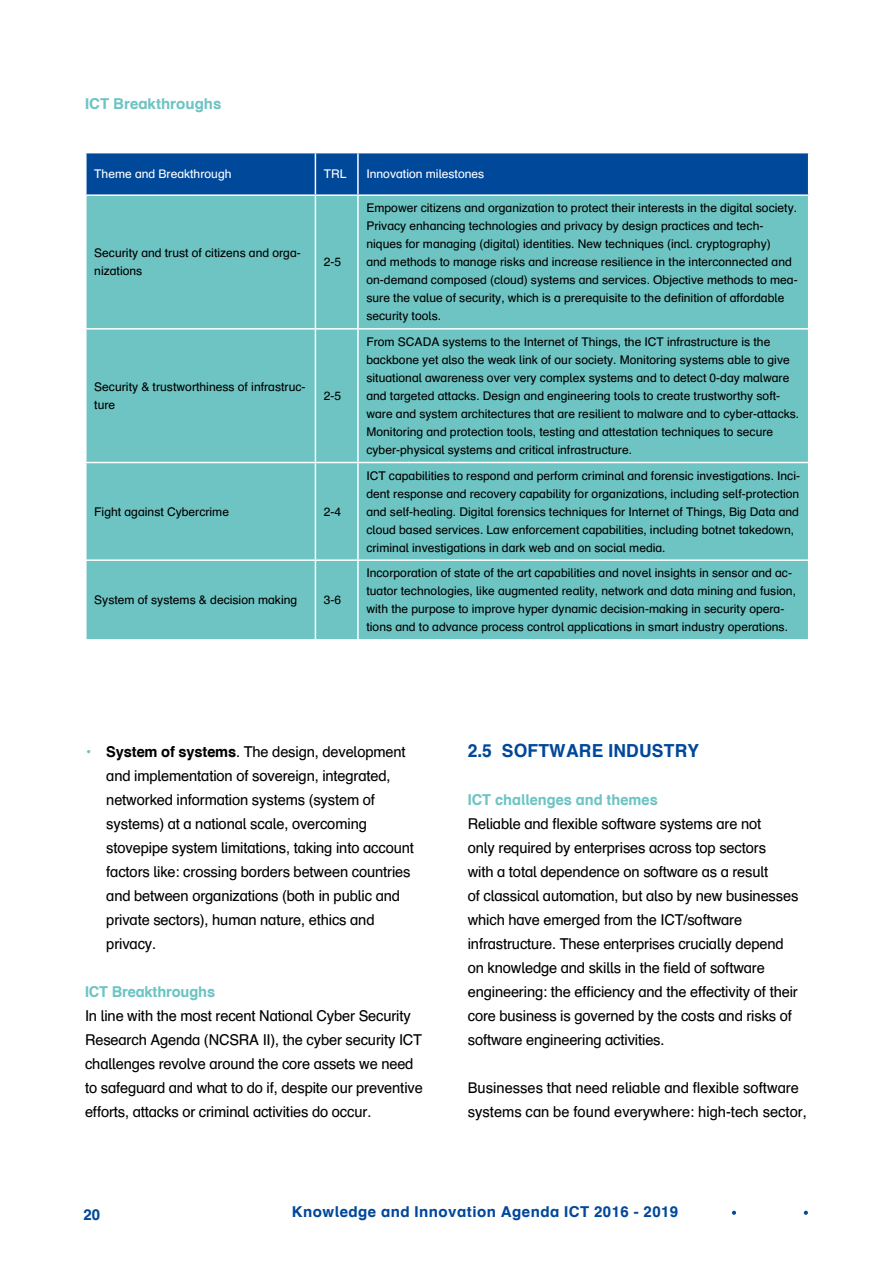
<style>
.page{position:relative;width:893px;height:1263px;background:#fff}
.page>*{position:absolute;margin:0;border:0;box-sizing:border-box;transform-origin:0 0}
.t1{font:700 18px "Schulbuch Nord";letter-spacing:.015em;color:#00489a}
.t2{font:15px/24px "Schulbuch Nord";letter-spacing:-.01em;color:#000}
.t3{font:700 15px "Schulbuch Nord";color:#6dc4c3}
.t4{font:700 15px "Schulbuch Nord";letter-spacing:.03em;color:#00489a}
.t5{font:12px/18px "Schulbuch Nord";color:#000}
.t6{font:12px "Schulbuch Nord";color:#fff}
.s1{color:#6dc4c3}
.s2{font-weight:700}
</style>
<div class="page">
<svg style="left:732px;top:1211px;width:4px;height:4px"></svg>
<svg style="left:804px;top:1211px;width:4px;height:4px"></svg>
<div style="left:87px;top:153px;width:721px;height:41px;background:#00489a"></div>
<div style="left:87px;top:196px;width:721px;height:443px;background:#6dc4c3"></div>
<hr style="left:315px;top:153px;width:1px;height:41px;background:#fff">
<hr style="left:357px;top:153px;width:2px;height:41px;background:#fff">
<hr style="left:315px;top:196px;width:1px;height:132px;background:#fff">
<hr style="left:357px;top:196px;width:2px;height:132px;background:#fff">
<hr style="left:85px;top:328px;width:230px;height:2px;background:#fff">
<hr style="left:315px;top:328px;width:43px;height:2px;background:#fff">
<hr style="left:315px;top:330px;width:1px;height:132px;background:#fff">
<hr style="left:358px;top:328px;width:451px;height:2px;background:#fff">
<hr style="left:357px;top:330px;width:2px;height:132px;background:#fff">
<hr style="left:85px;top:462px;width:230px;height:1px;background:#fff">
<hr style="left:315px;top:462px;width:43px;height:1px;background:#fff">
<hr style="left:315px;top:463px;width:1px;height:96px;background:#fff">
<hr style="left:358px;top:462px;width:451px;height:1px;background:#fff">
<hr style="left:357px;top:463px;width:2px;height:96px;background:#fff">
<hr style="left:85px;top:559px;width:230px;height:2px;background:#fff">
<hr style="left:315px;top:559px;width:43px;height:2px;background:#fff">
<hr style="left:315px;top:561px;width:1px;height:78px;background:#fff">
<hr style="left:358px;top:559px;width:451px;height:2px;background:#fff">
<hr style="left:357px;top:561px;width:2px;height:78px;background:#fff">
<p class="t3" style="left:85px;top:94px;width:138px">ICT Breakthroughs</p>
<p class="t6" style="left:94px;top:166px;width:139px">Theme and Breakthrough</p>
<p class="t6" style="left:324px;top:166px;width:24px">TRL</p>
<p class="t6" style="left:366px;top:166px;width:119px">Innovation milestones</p>
<p class="t5" style="left:94px;top:244px;width:208px">Security and trust of citizens and orga&shy;nizations</p>
<p class="t5" style="left:324px;top:253px;width:19px">2-5</p>
<p class="t5" style="left:94px;top:377px;width:213px">Security &amp; trustworthiness of infrastruc&shy;ture</p>
<p class="t5" style="left:324px;top:386px;width:19px">2-5</p>
<p class="t5" style="left:94px;top:502px;width:136px">Fight against Cybercrime</p>
<p class="t5" style="left:324px;top:502px;width:19px">2-4</p>
<p class="t5" style="left:94px;top:591px;width:205px">System of systems &amp; decision making</p>
<p class="t5" style="left:324px;top:591px;width:19px">3-6</p>
<p class="t5" style="left:366px;top:199px;width:433px">Empower citizens and organization to protect their interests in the digital society.<br>Privacy enhancing technologies and privacy by design practices and tech&shy;niques for managing (digital) identities. New techniques (incl. cryptography)<br>and methods to manage risks and increase resilience in the interconnected and on-demand composed (cloud) systems and services. Objective methods to mea&shy;sure the value of security, which is a prerequisite to the definition of affordable security tools.</p>
<p class="t5" style="left:366px;top:332px;width:434px">From SCADA systems to the Internet of Things, the ICT infrastructure is the backbone yet also the weak link of our society. Monitoring systems able to give situational awareness over very complex systems and to detect 0-day malware and targeted attacks. Design and engineering tools to create trustworthy soft&shy;ware and system architectures that are resilient to malware and to cyber-attacks.<br>Monitoring and protection tools, testing and attestation techniques to secure cyber-physical systems and critical infrastructure.</p>
<p class="t5" style="left:366px;top:466px;width:435px">ICT capabilities to respond and perform criminal and forensic investigations. Inci&shy;dent response and recovery capability for organizations, including self-protection and self-healing. Digital forensics techniques for Internet of Things, Big Data and cloud based services. Law enforcement capabilities, including botnet takedown, criminal investigations in dark web and on social media.</p>
<p class="t5" style="left:366px;top:564px;width:431px">Incorporation of state of the art capabilities and novel insights in sensor and ac&shy;tuator technologies, like augmented reality, network and data mining and fusion, with the purpose to improve hyper dynamic decision-making in security opera&shy;tions and to advance process control applications in smart industry operations.</p>
<p class="t2" style="left:106px;top:739px;width:309px;text-indent:-21px"><span class="s1">•</span> <span class="s2">System of systems</span>. The design, development and implementation of sovereign, integrated, networked information systems (system of systems) at a national scale, overcoming stovepipe system limitations, taking into account factors like: crossing borders between countries and between organizations (both in public and private sectors), human nature, ethics and privacy.</p>
<p class="t3" style="left:85px;top:982px;width:132px">ICT Breakthroughs</p>
<p class="t2" style="left:85px;top:1003px;width:339px">In line with the most recent National Cyber Security Research Agenda (NCSRA II), the cyber security ICT challenges revolve around the core assets we need to safeguard and what to do if, despite our preventive efforts, attacks or criminal activities do occur.</p>
<h1 class="t1" style="left:468px;top:739px;width:233px">2.5 SOFTWARE INDUSTRY</h1>
<p class="t3" style="left:468px;top:790px;width:192px">ICT challenges and themes</p>
<p class="t2" style="left:468px;top:811px;width:332px">Reliable and flexible software systems are not<br>only required by enterprises across top sectors<br>with a total dependence on software as a result<br>of classical automation, but also by new businesses which have emerged from the ICT/software infrastructure. These enterprises crucially depend on knowledge and skills in the field of software engineering: the efficiency and the effectivity of their core business is governed by the costs and risks of software engineering activities.</p>
<p class="t2" style="left:468px;top:1075px;width:341px">Businesses that need reliable and flexible software systems can be found everywhere: high-tech sector,</p>
<p class="t4" style="left:84px;top:1205px;width:18px">20</p>
<p class="t4" style="left:292px;top:1202px;width:388px">Knowledge and Innovation Agenda ICT 2016 - 2019</p>
</div>
